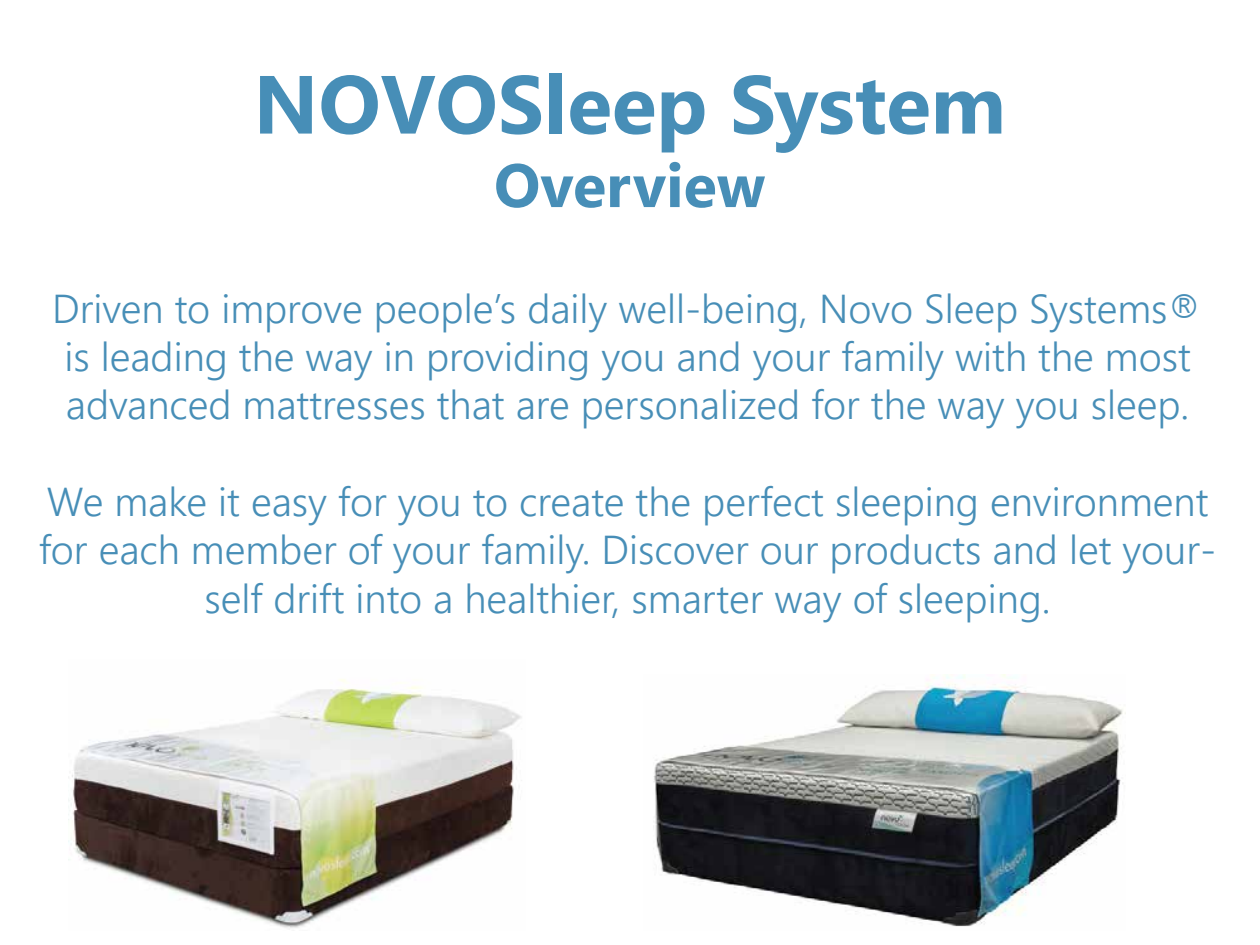
<style>
.page{position:relative;width:1260px;height:945px;background:#fff}
.page>*{position:absolute;margin:0;border:0;box-sizing:border-box;transform-origin:0 0}
.t1{font:700 82.25px "Segoe UI";color:rgb(25 114 165/.8)}
.t2{font:700 61.25px "Segoe UI";color:rgb(25 114 165/.8)}
.t3{font:300 40.25px/48.3px "Segoe UI";color:rgb(25 114 165/.8);text-align:center}
</style>
<div class="page">
<img style="left:653px;top:675px;width:473px;height:252px">
<img style="left:71px;top:679px;width:451px;height:250px">
<h1 class="t1" style="left:253px;top:27px;width:754px">NOVOSleep System</h1>
<h2 class="t2" style="left:494px;top:128px;width:273px">Overview</h2>
<p class="t3" style="left:52px;top:280px;width:1153px">Driven to improve people’s daily well-being, Novo Sleep Systems® is leading the way in providing you and your family with the most advanced mattresses that are personalized for the way you sleep.</p>
<p class="t3" style="left:39px;top:474px;width:1179px">We make it easy for you to create the perfect sleeping environment for each member of your family. Discover our products and let your&shy;self drift into a healthier, smarter way of sleeping.</p>
</div>
